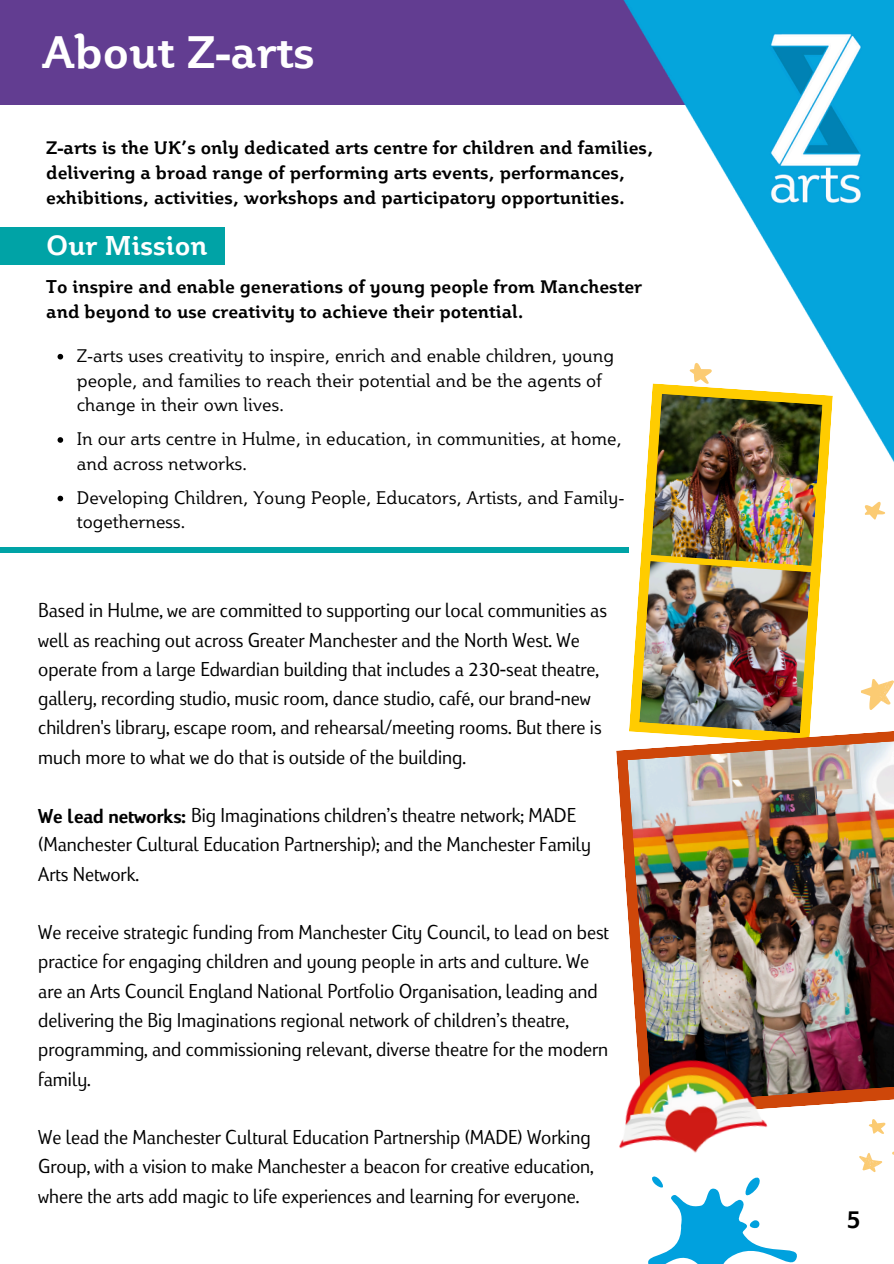
<style>
.page{position:relative;width:894px;height:1264px;background:#fff}
.page>*{position:absolute;margin:0;border:0;box-sizing:border-box;transform-origin:0 0}
.t1{font:700 45.15px "Plume";color:#fff}
.t2{font:700 27px "Plume";color:#fff}
.t3{font:700 23.7px "Plume";color:#000}
.t4{font:300 21px/29.2px "Viato";color:#000}
.t5{font:700 18px/24.8px "Plume";color:#000}
.t6{font:18px/24.8px "Plume";color:#000}
.s1{font-weight:700}
</style>
<div class="page">
<div style="left:0;top:0;width:893px;height:105px;background:#623d91"></div>
<img style="left:623px;top:0;width:270px;height:461px">
<svg style="left:57px;top:354px;width:6px;height:5px"></svg>
<svg style="left:57px;top:437px;width:6px;height:6px"></svg>
<svg style="left:57px;top:495px;width:6px;height:6px"></svg>
<svg style="left:656px;top:354px;width:118px;height:29px"></svg>
<svg style="left:628px;top:383px;width:204px;height:344px"></svg>
<img style="left:639px;top:561px;width:171px;height:166px">
<img style="left:650px;top:394px;width:172px;height:172px">
<img style="left:804px;top:425px;width:23px;height:291px">
<div style="left:0;top:227px;width:225px;height:38px;background:#00a3a6"></div>
<div style="left:0;top:546px;width:628px;height:6px;background:#00a3a6"></div>
<svg style="left:616px;top:727px;width:277px;height:380px"></svg>
<img style="left:627px;top:738px;width:266px;height:366px">
<img style="left:616px;top:1040px;width:180px;height:92px">
<svg style="left:861px;top:679px;width:32px;height:31px"></svg>
<svg style="left:619px;top:1132px;width:178px;height:131px"></svg>
<svg style="left:864px;top:501px;width:21px;height:19px"></svg>
<svg style="left:859px;top:1119px;width:34px;height:53px"></svg>
<h4 class="t1" style="left:42px;top:26px;width:274px">About Z-arts</h4>
<h4 class="t5" style="left:46px;top:135px;width:608px">Z-arts is the UK’s only dedicated arts centre for children and families, delivering a broad range of performing arts events, performances, exhibitions, activities, workshops and participatory opportunities.</h4>
<h3 class="t2" style="left:46px;top:230px;width:163px">Our Mission</h3>
<h4 class="t5" style="left:46px;top:275px;width:597px">To inspire and enable generations of young people from Manchester and beyond to use creativity to achieve their potential.</h4>
<p class="t6" style="left:77px;top:343px;width:538px">Z-arts uses creativity to inspire, enrich and enable children, young people, and families to reach their potential and be the agents of change in their own lives.</p>
<p class="t6" style="left:77px;top:426px;width:546px">In our arts centre in Hulme, in education, in communities, at home, and across networks.</p>
<h5 class="t6" style="left:77px;top:484px;width:549px">Developing Children, Young People, Educators, Artists, and Family&shy;togetherness.</h5>
<p class="t4" style="left:38px;top:595px;width:570px">Based in Hulme, we are committed to supporting our local communities as well as reaching out across Greater Manchester and the North West. We operate from a large Edwardian building that includes a 230-seat theatre, gallery, recording studio, music room, dance studio, café, our brand-new children's library, escape room, and rehearsal/meeting rooms. But there is much more to what we do that is outside of the building.</p>
<p class="t4" style="left:38px;top:800px;width:554px"><span class="s1">We lead networks:</span> Big Imaginations children’s theatre network; MADE (Manchester Cultural Education Partnership); and the Manchester Family<br>Arts Network.</p>
<p class="t4" style="left:38px;top:917px;width:572px">We receive strategic funding from Manchester City Council, to lead on best practice for engaging children and young people in arts and culture. We are an Arts Council England National Portfolio Organisation, leading and delivering the Big Imaginations regional network of children’s theatre, programming, and commissioning relevant, diverse theatre for the modern family.</p>
<p class="t4" style="left:38px;top:1122px;width:557px">We lead the Manchester Cultural Education Partnership (MADE) Working<br>Group, with a vision to make Manchester a beacon for creative education, where the arts add magic to life experiences and learning for everyone.</p>
<p class="t3" style="left:847px;top:1206px;width:15px">5</p>
</div>
